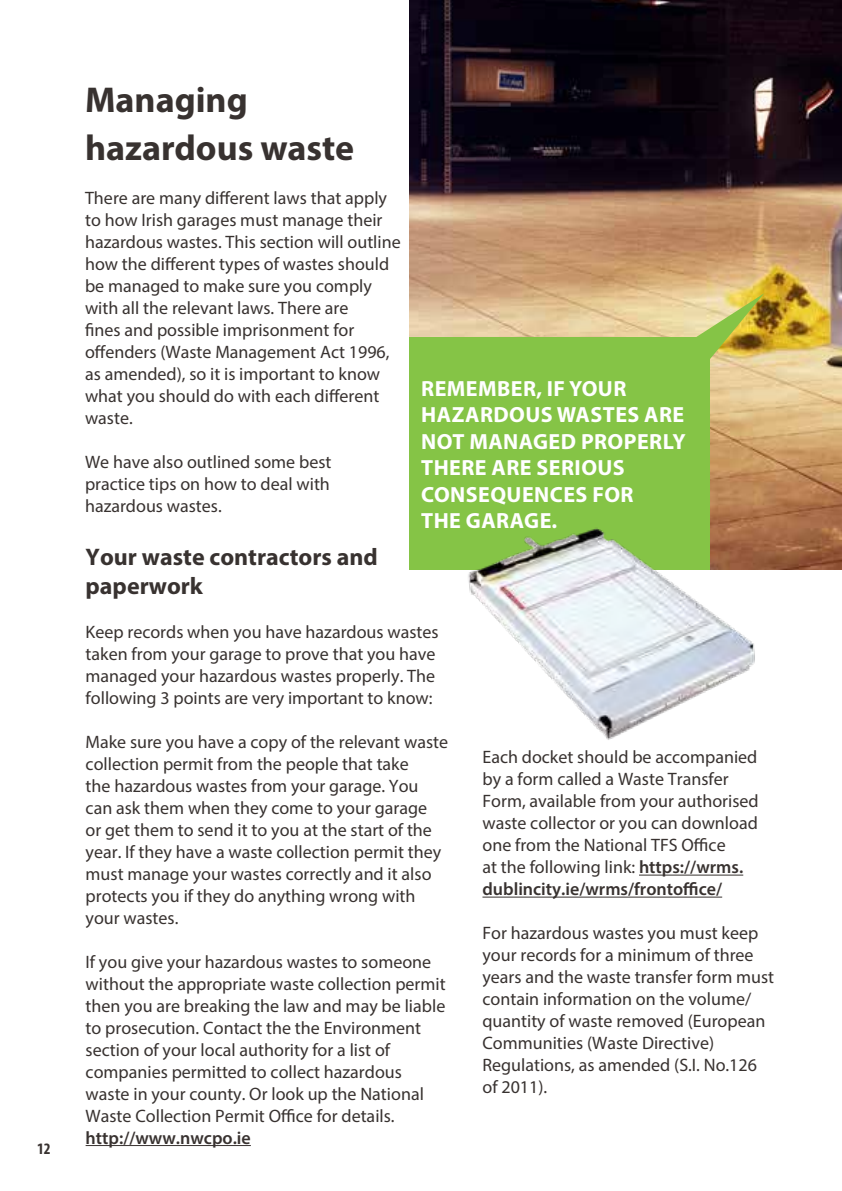
<style>
.page{position:relative;width:842px;height:1191px;background:#fff}
.page>*{position:absolute;margin:0;border:0;box-sizing:border-box;transform-origin:0 0}
.t1{font:700 36px/48px "Myriad Pro";color:#383230}
.t2{font:700 24px/28.8px "Myriad Pro";color:#383230}
.t3{font:700 22px/26.4px "Myriad Pro";letter-spacing:.02em;color:#fff}
.t4{font:18px/22px "Myriad Pro";color:#383230}
.t5{font:600 18px "Myriad Pro";color:#383230}
.t6{font:700 condensed 16px "Myriad Pro";color:#383230}
.s1{font-weight:600}
</style>
<div class="page">
<hr style="left:86px;top:1145px;width:165px;height:1px;background:#383230">
<hr style="left:639px;top:874px;width:104px;height:1px;background:#383230">
<hr style="left:482px;top:896px;width:240px;height:1px;background:#383230">
<img style="left:410px;top:0;width:432px;height:570px">
<div style="left:410px;top:337px;width:300px;height:233px;background:#85c446"></div>
<img style="left:689px;top:293px;width:75px;height:69px">
<img style="left:468px;top:473px;width:293px;height:267px">
<p class="t6" style="left:37px;top:1139px;width:15px">12</p>
<h1 class="t1" style="left:85px;top:75px;width:271px">Managing hazardous waste</h1>
<p class="t4" style="left:85px;top:187px;width:317px">There are many different laws that apply to how Irish garages must manage their hazardous wastes. This section will outline how the different types of wastes should be managed to make sure you comply with all the relevant laws. There are<br>fines and possible imprisonment for offenders (Waste Management Act 1996, as amended), so it is important to know what you should do with each different waste.</p>
<p class="t4" style="left:85px;top:451px;width:248px;text-align:justify">We have also outlined some best practice tips on how to deal with hazardous wastes.</p>
<h2 class="t2" style="left:86px;top:541px;width:294px">Your waste contractors and paperwork</h2>
<p class="t4" style="left:86px;top:620px;width:354px">Keep records when you have hazardous wastes taken from your garage to prove that you have managed your hazardous wastes properly. The following 3 points are very important to know:</p>
<p class="t4" style="left:86px;top:730px;width:364px">Make sure you have a copy of the relevant waste collection permit from the people that take<br>the hazardous wastes from your garage. You can ask them when they come to your garage<br>or get them to send it to you at the start of the year. If they have a waste collection permit they must manage your wastes correctly and it also protects you if they do anything wrong with your wastes.</p>
<p class="t4" style="left:86px;top:950px;width:362px">If you give your hazardous wastes to someone without the appropriate waste collection permit then you are breaking the law and may be liable to prosecution. Contact the the Environment section of your local authority for a list of companies permitted to collect hazardous waste in your county. Or look up the National Waste Collection Permit Office for details.</p>
<p class="t5" style="left:86px;top:1126px;width:167px">http://www.nwcpo.ie</p>
<p class="t3" style="left:421px;top:374px;width:266px">REMEMBER, IF YOUR<br>HAZARDOUS WASTES ARE<br>NOT MANAGED PROPERLY<br>THERE ARE SERIOUS<br>CONSEQUENCES FOR<br>THE GARAGE.</p>
<p class="t4" style="left:482px;top:746px;width:278px">Each docket should be accompanied by a form called a Waste Transfer Form, available from your authorised waste collector or you can download one from the National TFS Office<br>at the following link: <span class="s1">https://wrms. dublincity.ie/wrms/frontoffice/</span></p>
<p class="t4" style="left:482px;top:922px;width:293px">For hazardous wastes you must keep your records for a minimum of three years and the waste transfer form must contain information on the volume/ quantity of waste removed (European<br>Communities (Waste Directive)<br>Regulations, as amended (S.I. No.126 of 2011).</p>
</div>
